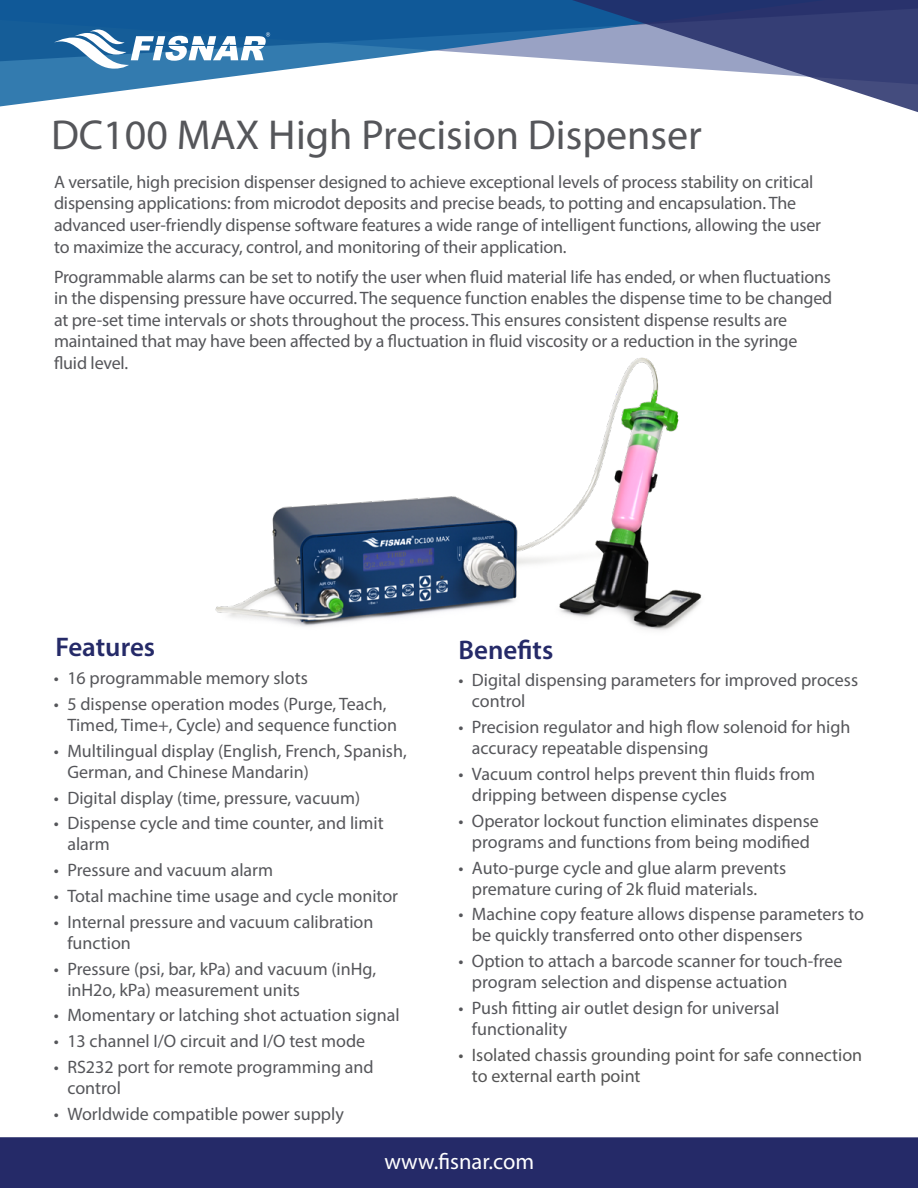
<style>
.page{position:relative;width:918px;height:1188px;background:#fff}
.page>*{position:absolute;margin:0;border:0;box-sizing:border-box;transform-origin:0 0}
.t1{font:42px "Myriad Pro";color:#55565a}
.t2{font:600 27px "Myriad Pro";color:#252a68}
.t3{font:22.5px "Myriad Pro";color:#fff}
.t4{font:18px/21px "Myriad Pro";color:#55565a}
.t5{font:18px/21px "Myriad Pro";color:#555}
</style>
<div class="page">
<img style="left:215px;top:357px;width:487px;height:274px">
<div style="left:0;top:1137px;width:918px;height:51px;background:#252a68"></div>
<svg style="left:0;top:0;width:527px;height:107px"></svg>
<svg style="left:527px;top:0;width:391px;height:112px"></svg>
<svg style="left:54px;top:30px;width:216px;height:39px"></svg>
<h1 class="t1" style="left:51px;top:109px;width:653px">DC100 MAX High Precision Dispenser</h1>
<p class="t4" style="left:54px;top:171px;width:769px;line-height:21.6px">A versatile, high precision dispenser designed to achieve exceptional levels of process stability on critical dispensing applications: from microdot deposits and precise beads, to potting and encapsulation. The advanced user-friendly dispense software features a wide range of intelligent functions, allowing the user to maximize the accuracy, control, and monitoring of their application.</p>
<p class="t4" style="left:54px;top:265px;width:780px;line-height:21.6px">Programmable alarms can be set to notify the user when fluid material life has ended, or when fluctuations in the dispensing pressure have occurred. The sequence function enables the dispense time to be changed at pre-set time intervals or shots throughout the process. This ensures consistent dispense results are maintained that may have been affected by a fluctuation in fluid viscosity or a reduction in the syringe fluid level.</p>
<h2 class="t2" style="left:55px;top:630px;width:101px">Features</h2>
<p class="t4" style="left:54px;top:667px;width:255px">• 16 programmable memory slots</p>
<p class="t4" style="left:67px;top:693px;width:331px;text-indent:-14px">• 5 dispense operation modes (Purge, Teach,<br>Timed, Time+, Cycle) and sequence function</p>
<p class="t4" style="left:67px;top:740px;width:341px;text-indent:-14px">• Multilingual display (English, French, Spanish,<br>German, and Chinese Mandarin)</p>
<p class="t4" style="left:54px;top:787px;width:308px">• Digital display (time, pressure, vacuum)</p>
<p class="t4" style="left:67px;top:813px;width:318px;text-indent:-14px">• Dispense cycle and time counter, and limit alarm</p>
<p class="t4" style="left:54px;top:859px;width:221px">• Pressure and vacuum alarm</p>
<p class="t4" style="left:54px;top:885px;width:346px">• Total machine time usage and cycle monitor</p>
<p class="t4" style="left:67px;top:911px;width:308px;text-indent:-14px">• Internal pressure and vacuum calibration function</p>
<p class="t4" style="left:67px;top:958px;width:310px;text-indent:-14px">• Pressure (psi, bar, kPa) and vacuum (inHg, inH2o, kPa) measurement units</p>
<p class="t4" style="left:54px;top:1005px;width:347px">• Momentary or latching shot actuation signal</p>
<p class="t4" style="left:54px;top:1030px;width:313px">• 13 channel I/O circuit and I/O test mode</p>
<p class="t4" style="left:67px;top:1056px;width:308px;text-indent:-14px">• RS232 port for remote programming and control</p>
<p class="t4" style="left:54px;top:1103px;width:292px">• Worldwide compatible power supply</p>
<h2 class="t2" style="left:458px;top:633px;width:96px">Benefits</h2>
<p class="t4" style="left:472px;top:670px;width:388px;text-indent:-14px">• Digital dispensing parameters for improved process control</p>
<p class="t4" style="left:472px;top:716px;width:380px;text-indent:-14px">• Precision regulator and high flow solenoid for high accuracy repeatable dispensing</p>
<p class="t4" style="left:472px;top:763px;width:345px;text-indent:-14px">• Vacuum control helps prevent thin fluids from dripping between dispense cycles</p>
<p class="t4" style="left:458px;top:810px;width:362px;text-align:center">• Operator lockout function eliminates dispense programs and functions from being modified</p>
<p class="t4" style="left:472px;top:857px;width:316px;text-indent:-14px">• Auto-purge cycle and glue alarm prevents premature curing of 2k fluid materials.</p>
<p class="t4" style="left:472px;top:904px;width:394px;text-indent:-14px">• Machine copy feature allows dispense parameters to be quickly transferred onto other dispensers</p>
<p class="t4" style="left:472px;top:950px;width:372px;text-indent:-14px">• Option to attach a barcode scanner for touch-free program selection and dispense actuation</p>
<p class="t4" style="left:472px;top:997px;width:309px;text-indent:-14px">• Push fitting air outlet design for universal functionality</p>
<p class="t5" style="left:472px;top:1044px;width:392px;text-indent:-14px">• Isolated chassis grounding point for safe connection to external earth point</p>
<p class="t3" style="left:384px;top:1148px;width:151px">www.fisnar.com</p>
</div>
